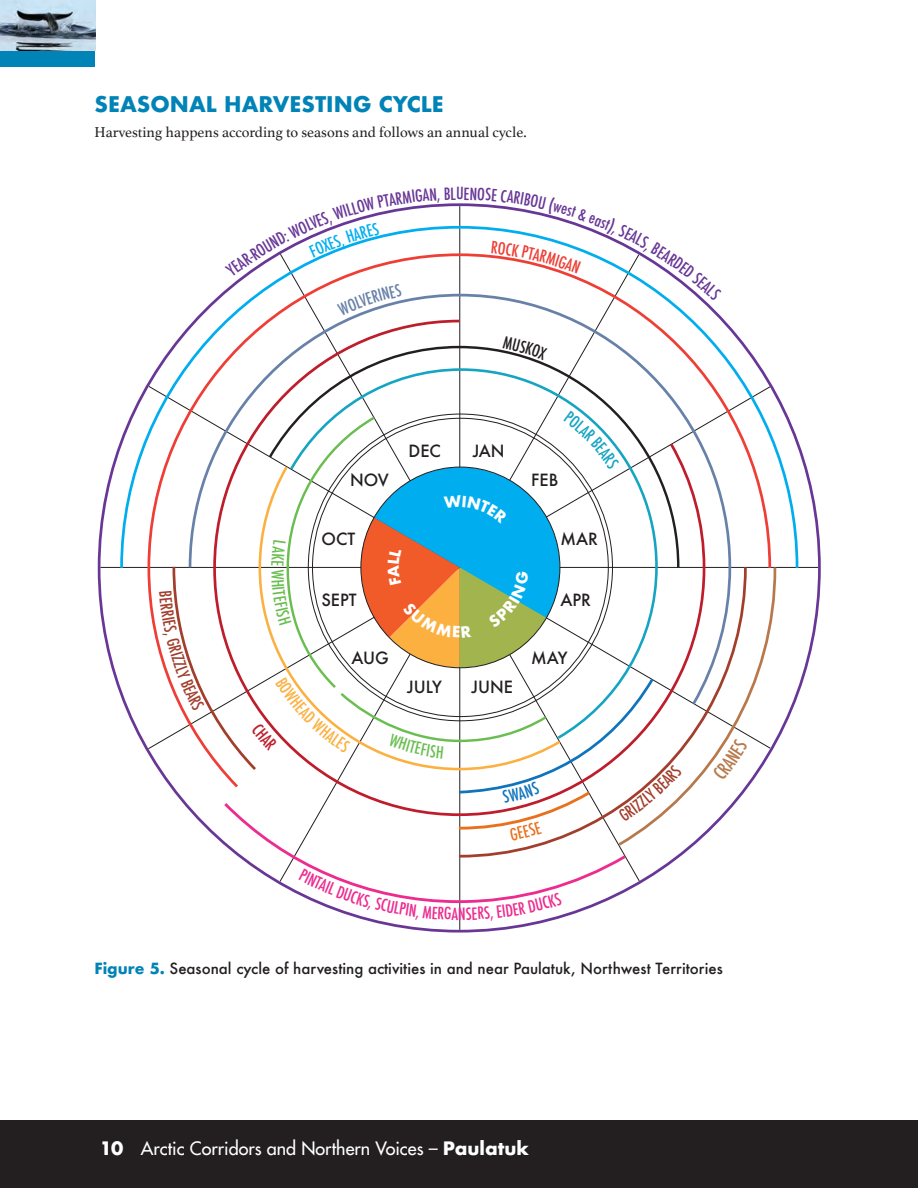
<style>
.page{position:relative;width:918px;height:1188px;background:#fff}
.page>*{position:absolute;margin:0;border:0;box-sizing:border-box;transform-origin:0 0}
.t1{font:700 21px "Futura";color:#0083b6}
.t2{font:18px "Futura";color:#fff}
.t3{font:500 16.35px "Futura";color:#231f20}
.t4{font:500 15px "Futura";color:#231f20}
.t5{font:15px "Athelas";color:#231f20}
.s1{font-weight:700;color:#0083b6}
.s2{font-weight:700}
</style>
<div class="page">
<div style="left:0;top:0;width:95px;height:68px;background:#0083b6"></div>
<img style="left:0;top:0;width:95px;height:51px">
<div style="left:0;top:1120px;width:918px;height:68px;background:#231f20"></div>
<hr style="left:460px;top:206px;width:1px;height:724px;background:#231f20">
<hr style="left:100px;top:567px;width:718px;height:1px;background:#231f20">
<svg style="left:772px;top:571px;width:6px;height:180px"></svg>
<svg style="left:119px;top:385px;width:681px;height:186px"></svg>
<svg style="left:146px;top:290px;width:626px;height:497px"></svg>
<svg style="left:225px;top:203px;width:497px;height:113px"></svg>
<svg style="left:503px;top:336px;width:45px;height:24px"></svg>
<svg style="left:159px;top:411px;width:589px;height:510px"></svg>
<h1 class="t1" style="left:94px;top:89px;width:212px">SEASONAL HARVESTI</h1>
<h1 class="t1" style="left:334px;top:89px;width:112px">NG CYCLE</h1>
<p class="t5" style="left:94px;top:120px;width:434px">Harvesting happens according to seasons and follows an annual cycle.</p>
<p class="t3" style="left:409px;top:440px;width:34px">DEC</p>
<p class="t3" style="left:473px;top:440px;width:34px">JAN</p>
<p class="t3" style="left:350px;top:469px;width:40px">NOV</p>
<p class="t3" style="left:531px;top:469px;width:29px">FEB</p>
<p class="t3" style="left:321px;top:527px;width:35px">OCT</p>
<p class="t3" style="left:560px;top:527px;width:39px">MAR</p>
<p class="t3" style="left:321px;top:588px;width:37px">SEPT</p>
<p class="t3" style="left:560px;top:588px;width:32px">APR</p>
<p class="t3" style="left:352px;top:647px;width:39px">AUG</p>
<p class="t3" style="left:531px;top:647px;width:38px">MAY</p>
<p class="t3" style="left:407px;top:676px;width:36px">JULY</p>
<p class="t3" style="left:471px;top:676px;width:43px">JUNE</p>
<p class="t4" style="left:94px;top:958px;width:630px"><span class="s1">Figure 5.</span> Seasonal cycle of harvesting activities in and near Paulatuk, Northwest Territories</p>
<p class="t2" style="left:100px;top:1137px;width:431px"><span class="s2">10</span> Arctic Corridors and Northern Voices – <span class="s2">Paulatuk</span></p>
</div>
